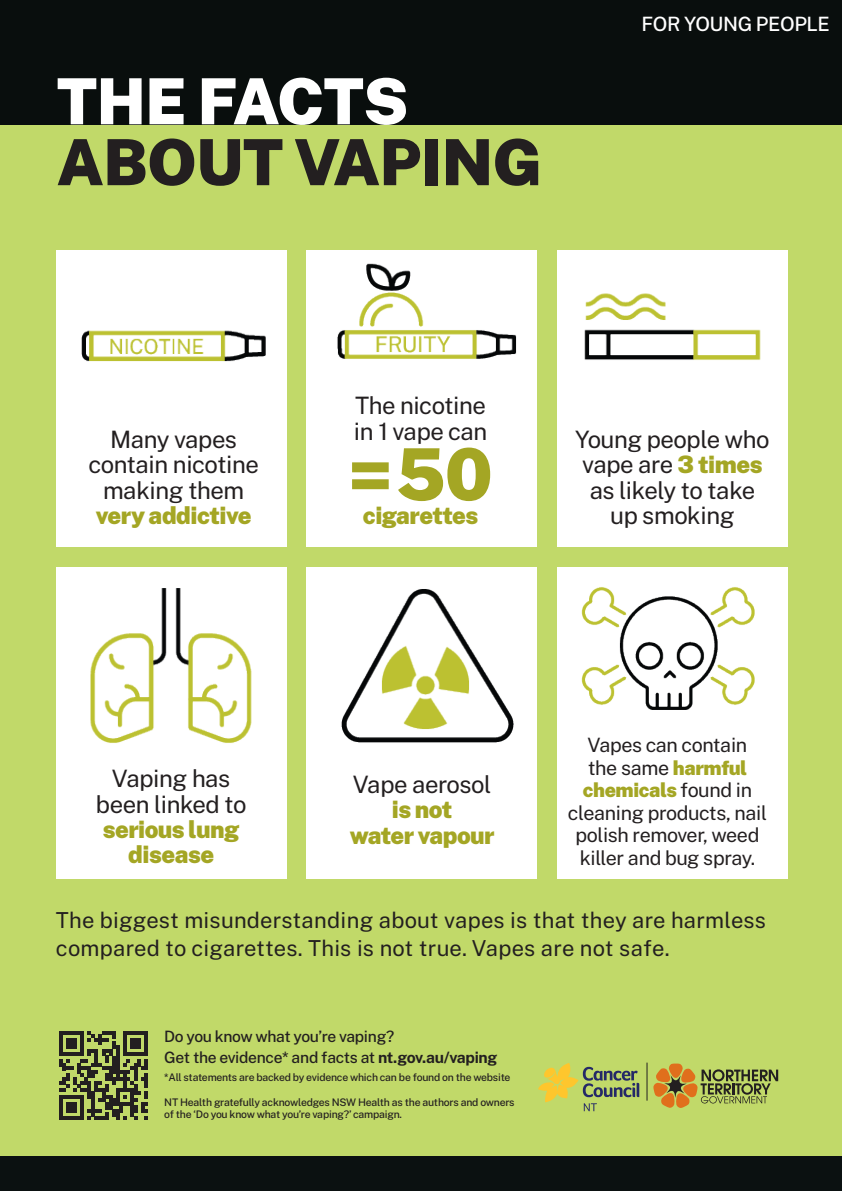
<style>
.page{position:relative;width:842px;height:1191px;background:#c1d969}
.page>*{position:absolute;margin:0;border:0;box-sizing:border-box;transform-origin:0 0}
.t1{font:900 71.9px "Public Sans";color:#a4a624}
.t2{font:900 63.7px/60.9px "Public Sans";letter-spacing:-.01em;color:#231f20}
.t3{font:24px/25.4px "Public Sans";letter-spacing:-.02em;color:#231f20;text-align:center}
.t4{font:900 24px/25.4px "Public Sans";letter-spacing:-.02em;color:#a4a624;text-align:center}
.t5{font:22px/28px "Public Sans";letter-spacing:.01em;color:#231f20}
.t6{font:19.7px/22.6px "Public Sans";letter-spacing:-.02em;color:#231f20;text-align:center}
.t7{font:500 19.7px "Public Sans";letter-spacing:-.02em;color:#fff}
.t8{font:500 15.7px/20.7px "Public Sans";letter-spacing:-.02em;color:#231f20}
.t9{font:500 10.5px/12.5px "Public Sans";letter-spacing:-.02em;color:#231f20}
.s1{color:#fff}
.s2{font-weight:900;color:#a4a624}
.s3{font-weight:400;color:#231f20}
.s4{font-weight:100}
</style>
<div class="page">
<div style="left:0;top:1155px;width:842px;height:36px;background:#0b1111"></div>
<svg style="left:59px;top:1031px;width:89px;height:89px"></svg>
<svg style="left:653px;top:1063px;width:125px;height:45px"></svg>
<svg style="left:538px;top:1063px;width:101px;height:48px"></svg>
<hr style="left:646px;top:1062px;width:1px;height:38px;background:#231f20">
<div style="left:0;top:0;width:842px;height:124px;background:#090e0d"></div>
<div style="left:56px;top:250px;width:230px;height:296px;background:#fff"></div>
<div style="left:307px;top:250px;width:230px;height:296px;background:#fff"></div>
<div style="left:557px;top:250px;width:230px;height:296px;background:#fff"></div>
<div style="left:56px;top:568px;width:230px;height:311px;background:#fff"></div>
<div style="left:307px;top:568px;width:230px;height:311px;background:#fff"></div>
<div style="left:557px;top:568px;width:230px;height:311px;background:#fff"></div>
<img style="left:581px;top:587px;width:174px;height:123px">
<img style="left:341px;top:589px;width:173px;height:154px">
<img style="left:337px;top:263px;width:180px;height:96px">
<img style="left:81px;top:330px;width:185px;height:32px">
<img style="left:584px;top:293px;width:177px;height:67px">
<img style="left:90px;top:588px;width:162px;height:155px">
<p class="t2" style="left:57px;top:67px;width:487px"><span class="s1">THE FACTS<br></span>ABOUT VAPING</p>
<p class="t7" style="left:641px;top:9px;width:190px">FOR YOUNG PEOPLE</p>
<p class="t3" style="left:354px;top:390px;width:135px;line-height:26.4px;text-align:left">The nicotine in 1 vape can</p>
<p class="t1" style="left:348px;top:422px;width:146px">=50</p>
<p class="t4" style="left:363px;top:501px;width:117px">cigarettes</p>
<p class="t3" style="left:88px;top:425px;width:172px">Many vapes contain nicotine making them <span class="s2">very addictive</span></p>
<p class="t3" style="left:575px;top:425px;width:196px">Young people who vape are <span class="s2">3 times </span>as likely to take up smoking</p>
<p class="t3" style="left:96px;top:764px;width:152px">Vaping has been linked to <span class="s2">serious lung disease</span></p>
<p class="t4" style="left:350px;top:770px;width:146px"><span class="s3">Vape aerosol </span>is not<br>water vapour</p>
<p class="t6" style="left:568px;top:732px;width:200px">Vapes can contain<br>the same <span class="s2">harmful chemicals</span> found in cleaning products, nail polish remover, weed killer and bug spray.</p>
<p class="t5" style="left:56px;top:905px;width:712px">The biggest misunderstanding about vapes is that they are harmless compared to cigarettes. This is not true. Vapes are not safe.</p>
<h3 class="t8" style="left:164px;top:1025px;width:335px">Do you know what you’re vaping?<br>Get the evidence* and facts at <span class="s4">nt.gov.au/vaping</span></h3>
<p class="t9" style="left:164px;top:1070px;width:348px">*All statements are backed by evidence which can be found on the website</p>
<p class="t9" style="left:164px;top:1094px;width:352px">NT Health gratefully acknowledges NSW Health as the authors and owners of the ‘Do you know what you’re vaping?’ campaign.</p>
</div>
